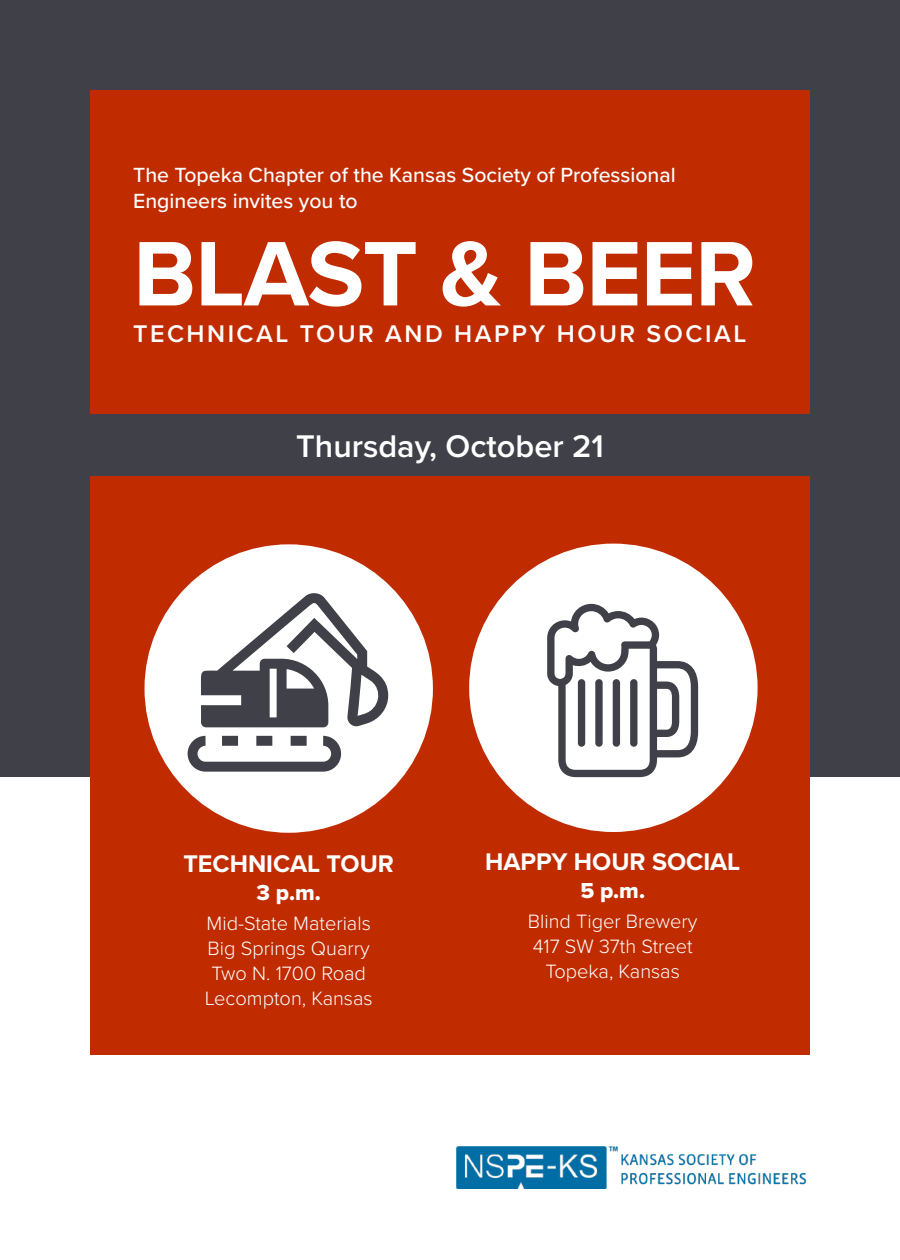
<style>
.page{position:relative;width:900px;height:1260px;background:#fff}
.page>*{position:absolute;margin:0;border:0;box-sizing:border-box;transform-origin:0 0}
.t1{font:700 95px "Proxima Nova";letter-spacing:-.01em;color:#fff}
.t2{font:600 32.5px "Proxima Nova";color:#fff}
.t3{font:600 25px "Proxima Nova";letter-spacing:.1em;color:#fff}
.t4{font:700 25px "Proxima Nova";color:#fff}
.t5{font:22.5px "Proxima Nova Extrabld";color:#fff}
.t6{font:500 21.25px/25.5px "Proxima Nova";color:#fff}
.t7{font:300 20px/25px "Proxima Nova";color:#fff}
</style>
<div class="page">
<div style="left:0;top:0;width:900px;height:777px;background:#3f4048"></div>
<div style="left:90px;top:90px;width:720px;height:965px;background:#c02b00"></div>
<img style="left:457px;top:1147px;width:348px;height:41px">
<div style="left:145px;top:544px;width:288px;height:289px;background:#fff;border-radius:50%"></div>
<svg style="left:188px;top:593px;width:200px;height:179px"></svg>
<div style="left:469px;top:544px;width:289px;height:288px;background:#fff;border-radius:50%"></div>
<svg style="left:547px;top:604px;width:151px;height:173px"></svg>
<div style="left:578px;top:679px;width:7px;height:68px;background:#3f4048;border-radius:4px"></div>
<div style="left:595px;top:679px;width:8px;height:68px;background:#3f4048;border-radius:4px"></div>
<div style="left:613px;top:679px;width:7px;height:68px;background:#3f4048;border-radius:4px"></div>
<div style="left:630px;top:679px;width:7px;height:68px;background:#3f4048;border-radius:4px"></div>
<div style="left:68px;top:414px;width:771px;height:61px;background:#3f4048"></div>
<p class="t6" style="left:133px;top:162px;width:544px">The Topeka Chapter of the Kansas Society of Professional<br>Engineers invites you to</p>
<p class="t1" style="left:133px;top:203px;width:625px">BLAST &amp; BEER</p>
<p class="t3" style="left:133px;top:315px;width:615px">TECHNICAL TOUR AND HAPPY HOUR SOCIAL</p>
<p class="t2" style="left:296px;top:422px;width:309px">Thursday, October 21</p>
<p class="t4" style="left:183px;top:845px;width:212px">TECHNICAL TOUR</p>
<p class="t5" style="left:257px;top:876px;width:66px">3 p.m.</p>
<p class="t7" style="left:207px;top:910px;width:166px">Mid-State Materials<br>Big Springs Quarry</p>
<p class="t7" style="left:211px;top:960px;width:156px">Two N. 1700 Road</p>
<p class="t7" style="left:205px;top:985px;width:169px">Lecompton, Kansas</p>
<p class="t4" style="left:485px;top:843px;width:257px">HAPPY HOUR SOCIAL</p>
<p class="t5" style="left:580px;top:874px;width:66px">5 p.m.</p>
<p class="t7" style="left:528px;top:908px;width:171px">Blind Tiger Brewery</p>
<p class="t7" style="left:533px;top:933px;width:161px">417 SW 37th Street</p>
<p class="t7" style="left:546px;top:958px;width:136px">Topeka, Kansas</p>
</div>
